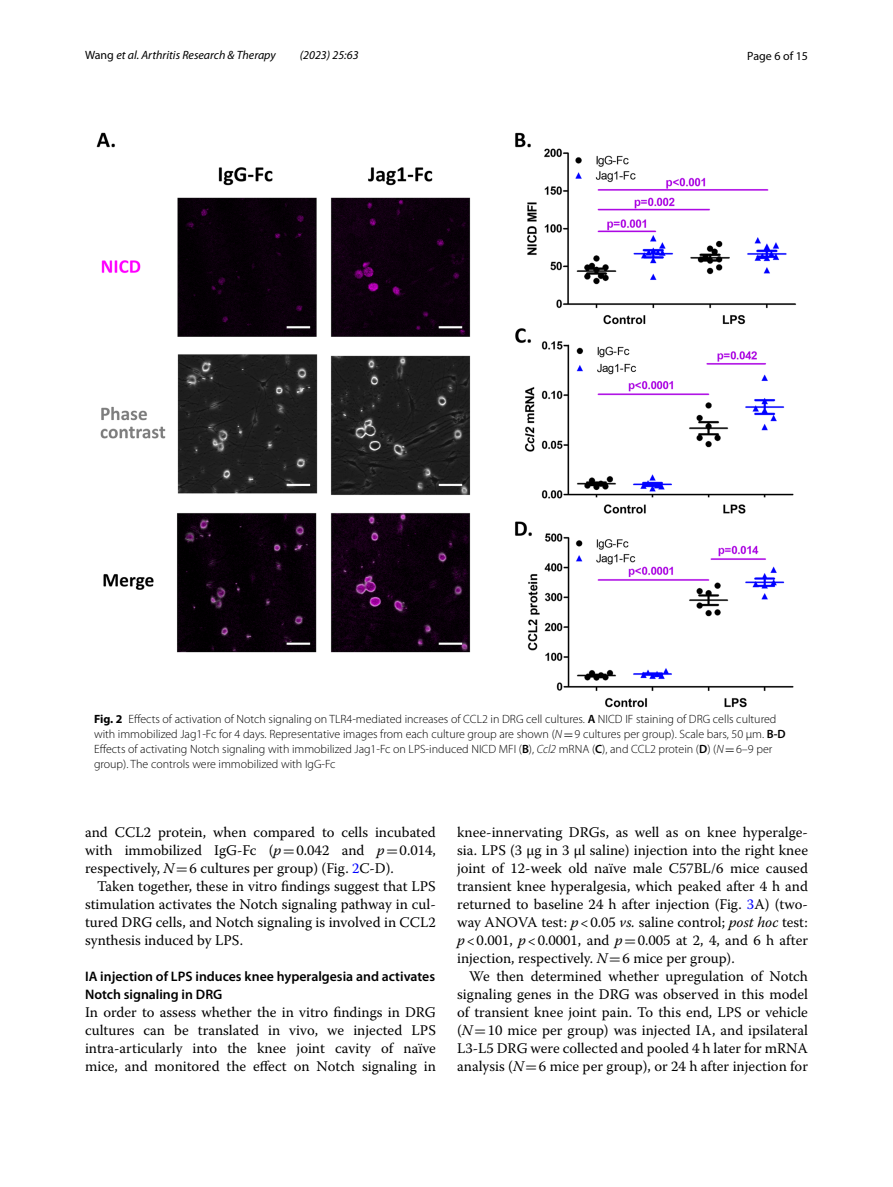
<style>
.page{position:relative;width:893px;height:1187px;background:#fff}
.page>*{position:absolute;margin:0;border:0;box-sizing:border-box;transform-origin:0 0}
.t1{font:14.7px/18px "Warnock Pro";color:#000;text-align:justify}
.t2{font:600 13.8px/18px "Myriad Pro";color:#000}
.t3{font:300 12px/15px "Myriad Pro";color:#000}
.t4{font:italic 12px "Myriad Pro";color:#000}
.t5{font:12px "Myriad Pro";color:#000}
.s1{font-style:normal}
.s2{font-weight:700}
.s3{font-weight:600}
.s4{font-style:italic}
.s5{font-family:"MTSY";font-weight:400}
.s6{font-family:"MTSY"}
.s7{color:#00f}
</style>
<div class="page">
<img style="left:96px;top:133px;width:701px;height:574px">
<p class="t4" style="left:85px;top:48px;width:192px"><span class="s1">Wang</span> et al. Arthritis Research &amp; Therapy</p>
<p class="t4" style="left:300px;top:48px;width:60px">(2023) 25:63</p>
<p class="t5" style="left:747px;top:48px;width:62px">Page 6 of 15</p>
<p class="t3" style="left:94px;top:711px;width:693px"><span class="s2">Fig. 2</span> Effects of activation of Notch signaling on TLR4-mediated increases of CCL2 in DRG cell cultures. <span class="s3">A</span> NICD IF staining of DRG cells cultured with immobilized Jag1-Fc for 4 days. Representative images from each culture group are shown (<span class="s4">N</span><span class="s5">=</span>9 cultures per group). Scale bars, 50 μm. <span class="s3">B-D </span>Effects of activating Notch signaling with immobilized Jag1-Fc on LPS-induced NICD MFI (<span class="s3">B</span>), <span class="s4">Ccl2</span> mRNA (<span class="s3">C</span>), and CCL2 protein (<span class="s3">D</span>) (<span class="s4">N</span><span class="s5">=</span>6–9 per group). The controls were immobilized with IgG-Fc</p>
<p class="t1" style="left:85px;top:822px;width:352px">and CCL2 protein, when compared to cells incubated with immobilized IgG-Fc (<span class="s4">p</span><span class="s6">=</span>0.042 and <span class="s4">p</span><span class="s6">=</span>0.014, respectively, <span class="s4">N</span><span class="s6">=</span>6 cultures per group) (Fig. <span class="s7">2</span>C-D).</p>
<p class="t1" style="left:85px;top:876px;width:352px;text-indent:12px">Taken together, these in vitro findings suggest that LPS stimulation activates the Notch signaling pathway in cul&shy;tured DRG cells, and Notch signaling is involved in CCL2 synthesis induced by LPS.</p>
<p class="t2" style="left:85px;top:966px;width:352px">IA injection of LPS induces knee hyperalgesia and activates<br>Notch signaling in DRG</p>
<p class="t1" style="left:85px;top:1002px;width:352px">In order to assess whether the in vitro findings in DRG cultures can be translated in vivo, we injected LPS intra-articularly into the knee joint cavity of naïve mice, and monitored the effect on Notch signaling in</p>
<p class="t1" style="left:457px;top:822px;width:352px">knee-innervating DRGs, as well as on knee hyperalge&shy;sia. LPS (3 μg in 3 μl saline) injection into the right knee joint of 12-week old naïve male C57BL/6 mice caused transient knee hyperalgesia, which peaked after 4 h and returned to baseline 24 h after injection (Fig. <span class="s7">3</span>A) (two&shy;way ANOVA test: <span class="s4">p</span>&lt;0.05 <span class="s4">vs.</span> saline control; <span class="s4">post hoc</span> test: <span class="s4">p</span>&lt;0.001, <span class="s4">p</span>&lt;0.0001, and <span class="s4">p</span><span class="s6">=</span>0.005 at 2, 4, and 6 h after injection, respectively. <span class="s4">N</span><span class="s6">=</span>6 mice per group).</p>
<p class="t1" style="left:457px;top:966px;width:352px;text-indent:12px">We then determined whether upregulation of Notch signaling genes in the DRG was observed in this model of transient knee joint pain. To this end, LPS or vehicle (<span class="s4">N</span><span class="s6">=</span>10 mice per group) was injected IA, and ipsilateral L3-L5 DRG were collected and pooled 4 h later for mRNA analysis (<span class="s4">N</span><span class="s6">=</span>6 mice per group), or 24 h after injection for</p>
</div>
